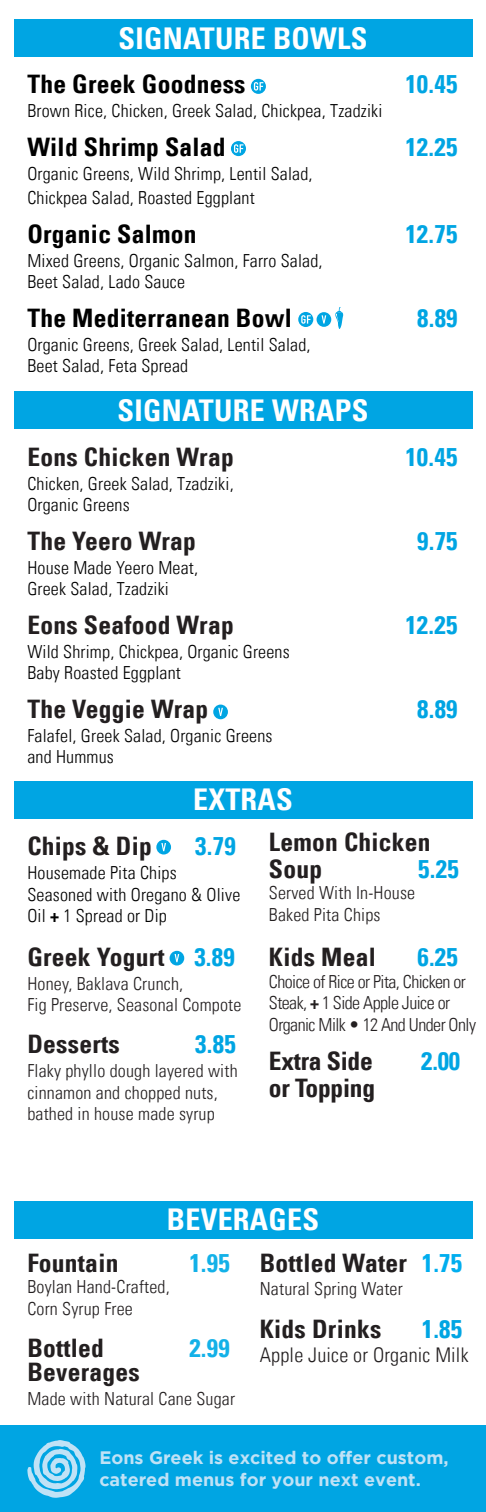
<style>
.page{position:relative;width:486px;height:1512px;background:#fff}
.page>*{position:absolute;margin:0;border:0;box-sizing:border-box;transform-origin:0 0}
.t1{font:700 condensed 30px "Univers LT";letter-spacing:.01em;color:#fff}
.t2{font:700 condensed 25.5px/27px "Univers LT";letter-spacing:.01em;color:#231f20}
.t3{font:700 condensed 25.5px "Univers LT";letter-spacing:.01em;color:#000}
.t4{font:700 condensed 25.5px "Univers LT";letter-spacing:.01em;color:#00a5e3}
.t5{font:700 condensed 25.5px "Univers LT";letter-spacing:-.01em;color:#231f20}
.t6{font:700 condensed 25.5px "Univers LT";color:#13b1e8}
.t7{font:300 condensed 20.25px "Univers LT";letter-spacing:.01em;color:#231f20}
.t8{font:300 condensed 18px/21px "Univers LT";letter-spacing:.01em;color:#000}
.t9{font:300 condensed 18px/21.6px "Univers LT";letter-spacing:.01em;color:#231f20}
.t10{font:300 condensed 18px/21.6px "Univers LT";letter-spacing:-.03em;color:#231f20}
.t11{font:700 18px/21.6px "Gotham";color:#c0e2f6}
.s1{font-weight:700}
.s2{color:#00a5e3}
.s3{color:#00aeef}
</style>
<div class="page">
<div style="left:14px;top:19px;width:458px;height:38px;background:#00a5e3"></div>
<div style="left:14px;top:391px;width:458px;height:38px;background:#00a5e3"></div>
<div style="left:14px;top:781px;width:458px;height:37px;background:#00a5e3"></div>
<div style="left:14px;top:1201px;width:458px;height:37px;background:#00a5e3"></div>
<div style="left:0;top:1426px;width:486px;height:86px;background:#00a5e3"></div>
<svg style="left:27px;top:1440px;width:59px;height:58px"></svg>
<div style="left:170px;top:951px;width:14px;height:15px;background:#00a5e3;border-radius:50%"></div>
<svg style="left:175px;top:954px;width:4px;height:8px"></svg>
<div style="left:298px;top:312px;width:15px;height:15px;background:#00a5e3;border-radius:50%"></div>
<svg style="left:301px;top:315px;width:10px;height:9px"></svg>
<div style="left:317px;top:312px;width:14px;height:15px;background:#00a5e3;border-radius:50%"></div>
<svg style="left:322px;top:315px;width:4px;height:9px"></svg>
<svg style="left:335px;top:307px;width:8px;height:22px"></svg>
<div style="left:213px;top:705px;width:15px;height:14px;background:#00a5e3;border-radius:50%"></div>
<svg style="left:218px;top:708px;width:5px;height:8px"></svg>
<svg style="left:251px;top:79px;width:15px;height:15px"></svg>
<svg style="left:254px;top:82px;width:9px;height:9px"></svg>
<svg style="left:231px;top:141px;width:15px;height:15px"></svg>
<svg style="left:234px;top:144px;width:9px;height:9px"></svg>
<div style="left:156px;top:840px;width:15px;height:15px;background:#00a5e3;border-radius:50%"></div>
<svg style="left:161px;top:843px;width:5px;height:8px"></svg>
<p class="t1" style="left:118px;top:20px;width:251px">SIGNATURE BOWLS</p>
<p class="t3" style="left:27px;top:69px;width:220px">The Greek Goodness</p>
<p class="t4" style="left:405px;top:69px;width:53px">10.45</p>
<p class="t8" style="left:27px;top:101px;width:356px">Brown Rice, Chicken, Greek Salad, Chickpea, Tzadziki</p>
<p class="t3" style="left:27px;top:132px;width:200px">Wild Shrimp Salad</p>
<p class="t4" style="left:405px;top:132px;width:53px">12.25</p>
<p class="t8" style="left:27px;top:162px;width:287px;line-height:23.7px">Organic Greens, Wild Shrimp, Lentil Salad,<br>Chickpea Salad, Roasted Eggplant</p>
<p class="t3" style="left:27px;top:218px;width:171px">Organic Salmon</p>
<p class="t4" style="left:405px;top:218px;width:53px">12.75</p>
<p class="t8" style="left:27px;top:250px;width:297px">Mixed Greens, Organic Salmon, Farro Salad,<br>Beet Salad, Lado Sauce</p>
<p class="t3" style="left:27px;top:302px;width:266px">The Mediterranean Bowl</p>
<p class="t4" style="left:417px;top:302px;width:42px">8.89</p>
<p class="t8" style="left:27px;top:334px;width:285px">Organic Greens, Greek Salad, Lentil Salad,<br>Beet Salad, Feta Spread</p>
<p class="t1" style="left:118px;top:392px;width:252px">SIGNATURE WRAPS</p>
<p class="t2" style="left:27px;top:443px;width:208px">Eons Chicken Wrap</p>
<p class="t4" style="left:405px;top:441px;width:53px">10.45</p>
<p class="t8" style="left:27px;top:473px;width:208px;line-height:21.6px">Chicken, Greek Salad, Tzadziki,<br>Organic Greens</p>
<p class="t2" style="left:27px;top:528px;width:170px">The Yeero Wrap</p>
<p class="t4" style="left:417px;top:526px;width:42px">9.75</p>
<p class="t8" style="left:27px;top:557px;width:172px">House Made Yeero Meat,<br>Greek Salad, Tzadziki</p>
<p class="t2" style="left:27px;top:612px;width:208px">Eons Seafood Wrap</p>
<p class="t4" style="left:405px;top:610px;width:53px">12.25</p>
<p class="t8" style="left:27px;top:641px;width:264px">Wild Shrimp, Chickpea, Organic Greens<br>Baby Roasted Eggplant</p>
<p class="t2" style="left:27px;top:696px;width:182px">The Veggie Wrap</p>
<p class="t4" style="left:417px;top:694px;width:42px">8.89</p>
<p class="t8" style="left:27px;top:725px;width:247px">Falafel, Greek Salad, Organic Greens and Hummus</p>
<p class="t1" style="left:193px;top:781px;width:101px">EXTRAS</p>
<p class="t2" style="left:27px;top:832px;width:126px">Chips &amp; Dip</p>
<p class="t4" style="left:195px;top:830px;width:42px">3.79</p>
<p class="t8" style="left:27px;top:862px;width:214px;line-height:21.6px">Housemade Pita Chips<br>Seasoned with Oregano &amp; Olive<br>Oil <span class="s1">+</span> 1 Spread or Dip</p>
<p class="t2" style="left:27px;top:943px;width:209px">Greek Yogurt <span class="s2">3.89</span></p>
<p class="t9" style="left:27px;top:973px;width:157px">Honey, Baklava Crunch,</p>
<p class="t9" style="left:27px;top:994px;width:216px">Fig Preserve, Seasonal Compote</p>
<p class="t2" style="left:27px;top:1031px;width:94px">Desserts</p>
<p class="t4" style="left:195px;top:1029px;width:42px">3.85</p>
<p class="t9" style="left:27px;top:1060px;width:212px">Flaky phyllo dough layered with cinnamon and chopped nuts, bathed in house made syrup</p>
<p class="t2" style="left:269px;top:828px;width:163px">Lemon Chicken<br>Soup</p>
<p class="t4" style="left:418px;top:853px;width:42px">5.25</p>
<p class="t9" style="left:269px;top:882px;width:148px">Served With In-House<br>Baked Pita Chips</p>
<p class="t2" style="left:269px;top:943px;width:108px">Kids Meal</p>
<p class="t4" style="left:417px;top:941px;width:42px">6.25</p>
<p class="t10" style="left:269px;top:971px;width:209px">Choice of Rice or Pita, Chicken or<br>Steak, <span class="s1">+</span> 1 Side Apple Juice or<br>Organic Milk • 12 And Under Only</p>
<p class="t5" style="left:269px;top:1045px;width:105px">Extra Side</p>
<p class="t4" style="left:421px;top:1045px;width:40px">2.00</p>
<p class="t5" style="left:269px;top:1072px;width:108px">or Topping</p>
<p class="t1" style="left:167px;top:1201px;width:154px">BEVERAGES</p>
<p class="t2" style="left:27px;top:1249px;width:93px">Fountain</p>
<p class="t6" style="left:189px;top:1247px;width:42px">1.95</p>
<p class="t9" style="left:27px;top:1276px;width:144px">Boylan Hand-Crafted,<br>Corn Syrup Free</p>
<p class="t2" style="left:27px;top:1334px;width:78px">Bottled</p>
<p class="t6" style="left:189px;top:1332px;width:42px">2.99</p>
<p class="t2" style="left:27px;top:1358px;width:114px">Beverages</p>
<p class="t9" style="left:27px;top:1388px;width:209px">Made with Natural Cane Sugar</p>
<p class="t2" style="left:260px;top:1249px;width:204px">Bottled Water <span class="s3">1.75</span></p>
<p class="t9" style="left:260px;top:1277px;width:145px">Natural Spring Water</p>
<p class="t2" style="left:260px;top:1315px;width:123px">Kids Drinks</p>
<p class="t4" style="left:422px;top:1313px;width:42px">1.85</p>
<p class="t7" style="left:260px;top:1343px;width:210px">Apple Juice or Organic Milk</p>
<p class="t11" style="left:99px;top:1447px;width:351px">Eons Greek is excited to offer custom, catered menus for your next event.</p>
</div>
